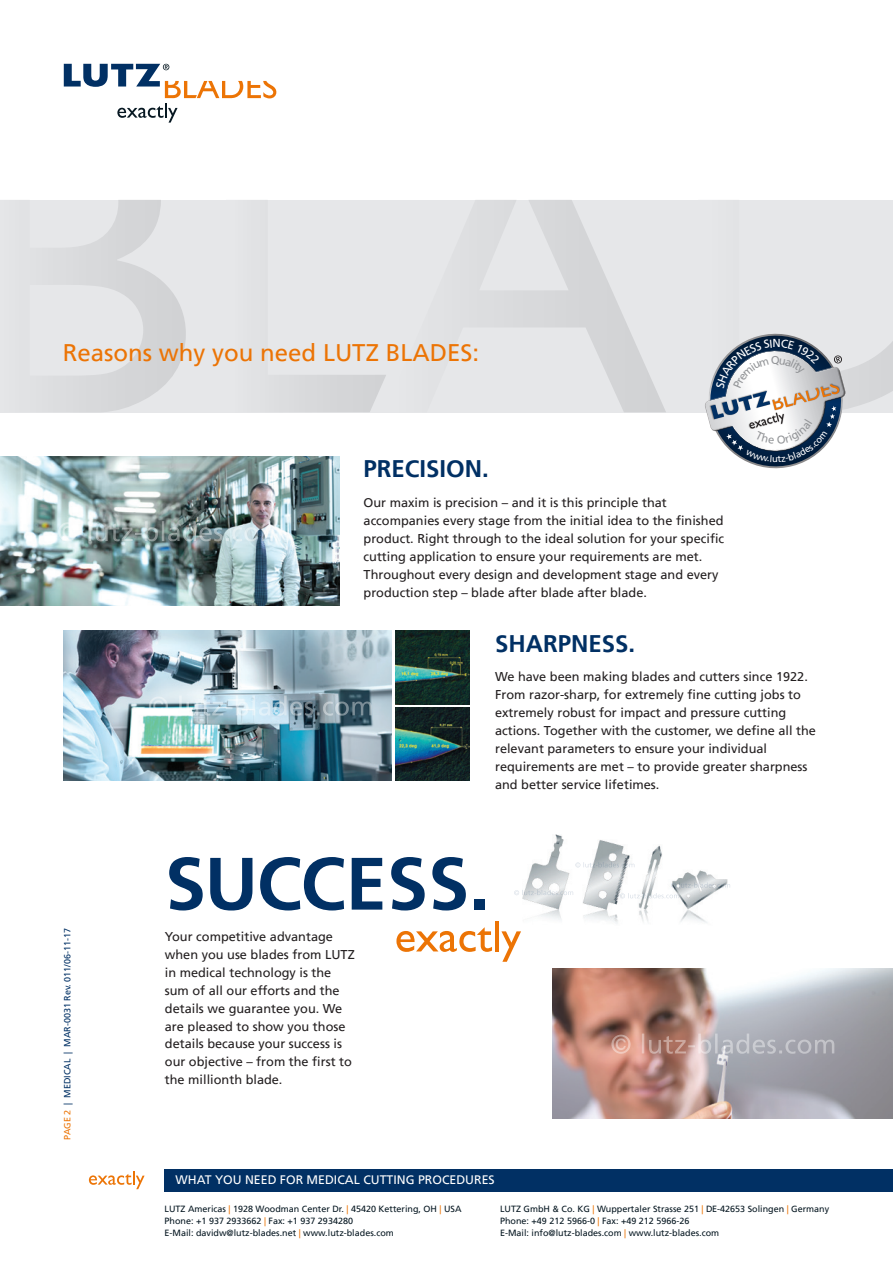
<style>
.page{position:relative;width:893px;height:1263px;background:#fff}
.page>*{position:absolute;margin:0;border:0;box-sizing:border-box;transform-origin:0 0}
.t1{font:700 74.1px "Frutiger LT";letter-spacing:-.01em;color:#013064}
.t2{font:24px "Frutiger LT";color:#ec7405}
.t3{font:700 24px "Frutiger LT";color:#013064}
.t4{font:12.75px/17.9px "Frutiger LT";color:#231f20}
.t5{font:12.3px "Frutiger LT";color:#fff}
.t6{font:11.55px "Frutiger LT";color:#fff}
.t7{font:9.3px "Frutiger LT";color:#fff}
.t8{font:9px/12px "Frutiger LT";color:#071822}
.t9{font:9px "Frutiger LT";color:#013064}
.s1{color:#ec7405}
</style>
<div class="page">
<svg style="left:64px;top:64px;width:212px;height:59px"></svg>
<div style="left:0;top:200px;width:893px;height:212px;background:#e6e7e9"></div>
<svg style="left:66px;top:200px;width:120px;height:212px"></svg>
<svg style="left:289px;top:375px;width:96px;height:37px"></svg>
<svg style="left:385px;top:200px;width:281px;height:212px"></svg>
<img style="left:64px;top:630px;width:328px;height:151px">
<svg style="left:395px;top:630px;width:73px;height:151px"></svg>
<img style="left:0;top:457px;width:339px;height:149px">
<img style="left:396px;top:707px;width:73px;height:74px">
<img style="left:396px;top:630px;width:73px;height:74px">
<img style="left:553px;top:969px;width:340px;height:149px">
<img style="left:522px;top:834px;width:205px;height:90px">
<div style="left:165px;top:1169px;width:728px;height:23px;background:#013064"></div>
<svg style="left:89px;top:1171px;width:56px;height:18px"></svg>
<img style="left:58px;top:521px;width:223px;height:20px">
<svg style="left:149px;top:695px;width:223px;height:21px;background:#a2b7c2"></svg>
<svg style="left:611px;top:1033px;width:223px;height:21px;background:#b8a5a4"></svg>
<svg style="left:620px;top:882px;width:110px;height:16px"></svg>
<svg style="left:575px;top:862px;width:59px;height:5px"></svg>
<svg style="left:514px;top:890px;width:59px;height:5px"></svg>
<svg style="left:396px;top:927px;width:96px;height:25px"></svg>
<hr style="left:495px;top:921px;width:4px;height:30px;background:#ec7405">
<svg style="left:501px;top:931px;width:20px;height:31px"></svg>
<svg style="left:690px;top:333px;width:203px;height:136px"></svg>
<h2 class="t2" style="left:63px;top:339px;width:418px">Reasons why you need LUTZ BLADES:</h2>
<h2 class="t3" style="left:364px;top:455px;width:127px">PRECISION.</h2>
<p class="t4" style="left:364px;top:494px;width:362px">Our maxim is precision – and it is this principle that accompanies every stage from the initial idea to the finished product. Right through to the ideal solution for your specific cutting application to ensure your requirements are met.<br>Throughout every design and development stage and every production step – blade after blade after blade.</p>
<h2 class="t3" style="left:495px;top:629px;width:142px">SHARPNESS.</h2>
<p class="t6" style="left:772px;top:337px;width:10px">N</p>
<p class="t7" style="left:772px;top:453px;width:7px">u</p>
<p class="t9" style="left:62px;top:1140px;width:214px;rotate:-90deg"><span class="s1">PAGE 2</span> | MEDICAL | MAR-0031 Rev. 011/06-11-17</p>
<p class="t4" style="left:495px;top:668px;width:322px">We have been making blades and cutters since 1922.<br>From razor-sharp, for extremely fine cutting jobs to extremely robust for impact and pressure cutting actions. Together with the customer, we define all the relevant parameters to ensure your individual requirements are met – to provide greater sharpness and better service lifetimes.</p>
<h1 class="t1" style="left:165px;top:840px;width:326px">SUCCESS.</h1>
<p class="t4" style="left:165px;top:928px;width:191px">Your competitive advantage when you use blades from LUTZ in medical technology is the sum of all our efforts and the details we guarantee you. We are pleased to show you those details because your success is our objective – from the first to the millionth blade.</p>
<p class="t5" style="left:176px;top:1173px;width:321px">WHAT YOU NEED FOR MEDICAL CUTTING PROCEDURES</p>
<p class="t8" style="left:165px;top:1202px;width:298px">LUTZ Americas <span class="s1">|</span> 1928 Woodman Center Dr. <span class="s1">|</span> 45420 Kettering, OH <span class="s1">|</span> USA<br>Phone: +1 937 2933662 <span class="s1">|</span> Fax: +1 937 2934280<br>E-Mail: davidw@lutz-blades.net <span class="s1">|</span> www.lutz-blades.com</p>
<p class="t8" style="left:500px;top:1202px;width:331px">LUTZ GmbH &amp; Co. KG <span class="s1">|</span> Wuppertaler Strasse 251 <span class="s1">|</span> DE-42653 Solingen <span class="s1">|</span> Germany<br>Phone: +49 212 5966-0 <span class="s1">|</span> Fax: +49 212 5966-26<br>E-Mail: info@lutz-blades.com <span class="s1">|</span> www.lutz-blades.com</p>
</div>
